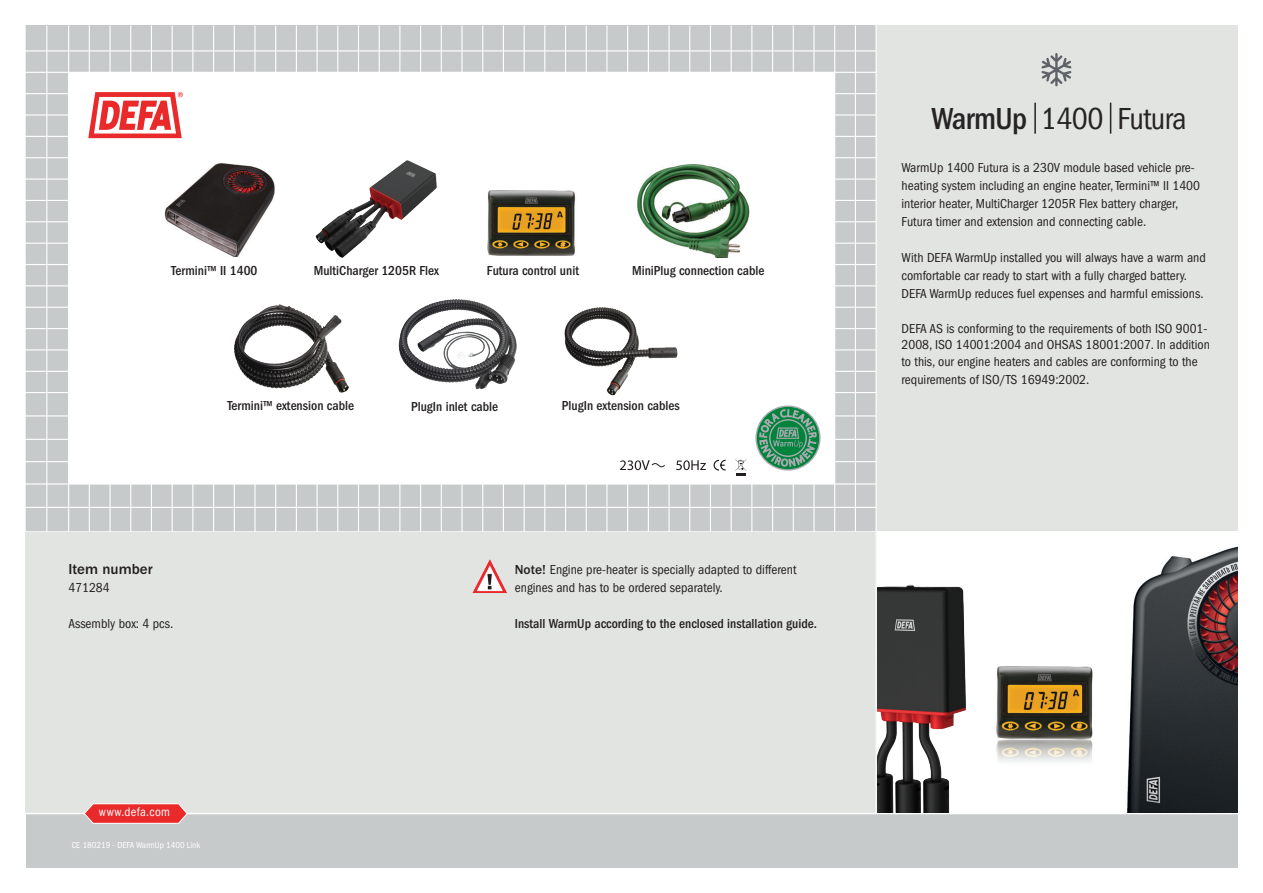
<style>
.page{position:relative;width:1263px;height:893px;background:#fff}
.page>*{position:absolute;margin:0;border:0;box-sizing:border-box;transform-origin:0 0}
.t1{font:condensed 31.5px "ITC Franklin Gothic Std";letter-spacing:-.02em;color:#262324}
.t2{font:500 15px "ITC Franklin Gothic Std";color:#231f20}
.t3{font:condensed 13.5px/18px "ITC Franklin Gothic Std";color:#231f20}
.t4{font:500 condensed 13.5px "ITC Franklin Gothic Std";color:#231f20}
.t5{font:condensed 12.75px "ITC Franklin Gothic Std";letter-spacing:.03em;color:#fff}
.t6{font:condensed 9px "ITC Franklin Gothic Std";color:#fff}
.s1{font-weight:500;font-stretch:normal}
.s2{font-weight:500}
</style>
<div class="page">
<div style="left:26px;top:26px;width:850px;height:507px;background:#c7caca"></div>
<hr style="left:10px;top:157px;width:891px;height:1px;background:#fff">
<hr style="left:46px;top:26px;width:1px;height:505px;background:#fff">
<hr style="left:89px;top:26px;width:1px;height:506px;background:#fff">
<hr style="left:130px;top:26px;width:1px;height:510px;background:#fff">
<hr style="left:151px;top:26px;width:1px;height:513px;background:#fff">
<hr style="left:172px;top:26px;width:1px;height:511px;background:#fff">
<hr style="left:192px;top:26px;width:1px;height:511px;background:#fff">
<hr style="left:213px;top:26px;width:1px;height:512px;background:#fff">
<hr style="left:234px;top:26px;width:1px;height:513px;background:#fff">
<hr style="left:254px;top:26px;width:2px;height:515px;background:#fff">
<hr style="left:275px;top:26px;width:1px;height:513px;background:#fff">
<hr style="left:296px;top:26px;width:1px;height:510px;background:#fff">
<hr style="left:316px;top:26px;width:2px;height:512px;background:#fff">
<hr style="left:337px;top:26px;width:1px;height:511px;background:#fff">
<hr style="left:358px;top:26px;width:1px;height:512px;background:#fff">
<hr style="left:379px;top:26px;width:1px;height:512px;background:#fff">
<hr style="left:399px;top:26px;width:1px;height:510px;background:#fff">
<hr style="left:420px;top:26px;width:1px;height:511px;background:#fff">
<hr style="left:441px;top:26px;width:1px;height:510px;background:#fff">
<hr style="left:461px;top:26px;width:2px;height:512px;background:#fff">
<hr style="left:482px;top:26px;width:1px;height:510px;background:#fff">
<hr style="left:503px;top:26px;width:1px;height:511px;background:#fff">
<hr style="left:524px;top:26px;width:1px;height:512px;background:#fff">
<hr style="left:544px;top:26px;width:1px;height:512px;background:#fff">
<hr style="left:565px;top:26px;width:1px;height:515px;background:#fff">
<hr style="left:586px;top:26px;width:1px;height:513px;background:#fff">
<hr style="left:606px;top:26px;width:1px;height:509px;background:#fff">
<hr style="left:627px;top:26px;width:1px;height:511px;background:#fff">
<hr style="left:109px;top:26px;width:2px;height:509px;background:#fff">
<hr style="left:668px;top:26px;width:2px;height:511px;background:#fff">
<hr style="left:14px;top:93px;width:887px;height:1px;background:#fff">
<hr style="left:12px;top:114px;width:865px;height:2px;background:#fff">
<hr style="left:17px;top:179px;width:884px;height:1px;background:#fff">
<hr style="left:17px;top:200px;width:884px;height:1px;background:#fff">
<hr style="left:19px;top:221px;width:882px;height:1px;background:#fff">
<hr style="left:18px;top:243px;width:883px;height:1px;background:#fff">
<hr style="left:18px;top:264px;width:883px;height:1px;background:#fff">
<hr style="left:11px;top:285px;width:890px;height:1px;background:#fff">
<hr style="left:10px;top:307px;width:891px;height:1px;background:#fff">
<hr style="left:0;top:328px;width:901px;height:1px;background:#fff">
<hr style="left:15px;top:136px;width:886px;height:1px;background:#fff">
<hr style="left:648px;top:26px;width:1px;height:510px;background:#fff">
<hr style="left:18px;top:50px;width:883px;height:2px;background:#fff">
<hr style="left:17px;top:371px;width:884px;height:1px;background:#fff">
<hr style="left:7px;top:349px;width:894px;height:1px;background:#fff">
<hr style="left:855px;top:26px;width:1px;height:517px;background:#fff">
<hr style="left:17px;top:392px;width:861px;height:1px;background:#fff">
<hr style="left:17px;top:415px;width:861px;height:1px;background:#fff">
<hr style="left:17px;top:439px;width:858px;height:1px;background:#fff">
<hr style="left:17px;top:461px;width:860px;height:1px;background:#fff">
<hr style="left:17px;top:507px;width:861px;height:1px;background:#fff">
<hr style="left:689px;top:26px;width:1px;height:511px;background:#fff">
<hr style="left:710px;top:26px;width:1px;height:512px;background:#fff">
<hr style="left:731px;top:26px;width:1px;height:509px;background:#fff">
<hr style="left:751px;top:26px;width:1px;height:511px;background:#fff">
<hr style="left:772px;top:26px;width:1px;height:517px;background:#fff">
<hr style="left:813px;top:26px;width:1px;height:513px;background:#fff">
<hr style="left:793px;top:26px;width:1px;height:511px;background:#fff">
<div style="left:26px;top:814px;width:1211px;height:53px;background:#c7caca"></div>
<div style="left:69px;top:72px;width:766px;height:412px;background:#fff"></div>
<svg style="left:88px;top:92px;width:95px;height:46px"></svg>
<hr style="left:14px;top:72px;width:862px;height:1px;background:#fff">
<hr style="left:834px;top:26px;width:1px;height:507px;background:#fff">
<hr style="left:68px;top:26px;width:1px;height:507px;background:#fff">
<hr style="left:17px;top:483px;width:861px;height:2px;background:#fff">
<hr style="left:17px;top:531px;width:859px;height:1px;background:#fff">
<div style="left:26px;top:532px;width:850px;height:281px;background:#e2e4e2"></div>
<svg style="left:756px;top:406px;width:64px;height:64px"></svg>
<div style="left:755px;top:405px;width:65px;height:66px;border:1px solid #a8a9ad;border-radius:50%"></div>
<svg style="left:759px;top:409px;width:57px;height:58px;background:#549c77"></svg>
<div style="left:876px;top:26px;width:361px;height:788px;background:#e2e4e2"></div>
<hr style="left:0;top:813px;width:1246px;height:1px;background:#fff">
<svg style="left:83px;top:803px;width:105px;height:21px;background:#e95253"></svg>
<hr style="left:875px;top:21px;width:2px;height:792px;background:#fff">
<svg style="left:1041px;top:53px;width:30px;height:33px"></svg>
<svg style="left:676px;top:460px;width:30px;height:10px"></svg>
<svg style="left:620px;top:460px;width:45px;height:10px"></svg>
<svg style="left:713px;top:460px;width:13px;height:11px"></svg>
<svg style="left:735px;top:459px;width:11px;height:16px"></svg>
<hr style="left:1110px;top:103px;width:1px;height:31px;background:#262324">
<hr style="left:1034px;top:103px;width:2px;height:31px;background:#262324">
<img style="left:472px;top:559px;width:35px;height:34px">
<img style="left:487px;top:190px;width:89px;height:65px">
<img style="left:164px;top:164px;width:111px;height:93px">
<img style="left:637px;top:165px;width:113px;height:93px">
<img style="left:234px;top:305px;width:115px;height:88px">
<img style="left:398px;top:299px;width:119px;height:91px">
<img style="left:564px;top:308px;width:114px;height:88px">
<div style="left:877px;top:531px;width:360px;height:282px;background:#fff"></div>
<img style="left:996px;top:666px;width:97px;height:96px">
<img style="left:1127px;top:547px;width:110px;height:266px">
<img style="left:877px;top:584px;width:89px;height:229px">
<img style="left:315px;top:160px;width:122px;height:98px">
<p class="t4" style="left:171px;top:263px;width:88px">Termini™ II 1400</p>
<p class="t4" style="left:487px;top:263px;width:94px">Futura control unit</p>
<p class="t4" style="left:632px;top:263px;width:134px">MiniPlug connection cable</p>
<p class="t4" style="left:314px;top:263px;width:127px">MultiCharger 1205R Flex</p>
<p class="t4" style="left:227px;top:398px;width:128px">Termini™ extension cable</p>
<p class="t4" style="left:411px;top:399px;width:89px">PlugIn inlet cable</p>
<p class="t4" style="left:562px;top:398px;width:119px">PlugIn extension cables</p>
<p class="t2" style="left:68px;top:561px;width:86px">Item number</p>
<p class="t3" style="left:68px;top:579px;width:43px">471284</p>
<p class="t3" style="left:68px;top:615px;width:106px">Assembly box: 4 pcs.</p>
<p class="t3" style="left:515px;top:561px;width:283px"><span class="s1">Note!</span> Engine pre-heater is specially adapted to different engines and has to be ordered separately.</p>
<p class="t4" style="left:515px;top:616px;width:304px">Install WarmUp according to the enclosed installation guide.</p>
<p class="t5" style="left:99px;top:805px;width:73px">www.defa.com</p>
<p class="t6" style="left:72px;top:840px;width:130px">CE 180219 - DEFA WarmUp 1400 Link</p>
<h1 class="t1" style="left:932px;top:101px;width:256px"><span class="s2">WarmUp</span> 1400 Futura</h1>
<p class="t3" style="left:901px;top:159px;width:300px">WarmUp 1400 Futura is a 230V module based vehicle pre&shy;heating system including an engine heater, Termini™ II 1400 interior heater, MultiCharger 1205R Flex battery charger, Futura timer and extension and connecting cable.</p>
<p class="t3" style="left:901px;top:249px;width:306px">With DEFA WarmUp installed you will always have a warm and comfortable car ready to start with a fully charged battery.<br>DEFA WarmUp reduces fuel expenses and harmful emissions.</p>
<p class="t3" style="left:901px;top:320px;width:310px;line-height:16.5px">DEFA AS is conforming to the requirements of both ISO 9001-<br>2008, ISO 14001:2004 and OHSAS 18001:2007. In addition to this, our engine heaters and cables are conforming to the</p>
<p class="t3" style="left:901px;top:370px;width:189px">requirements of ISO/TS 16949:2002.</p>
</div>
